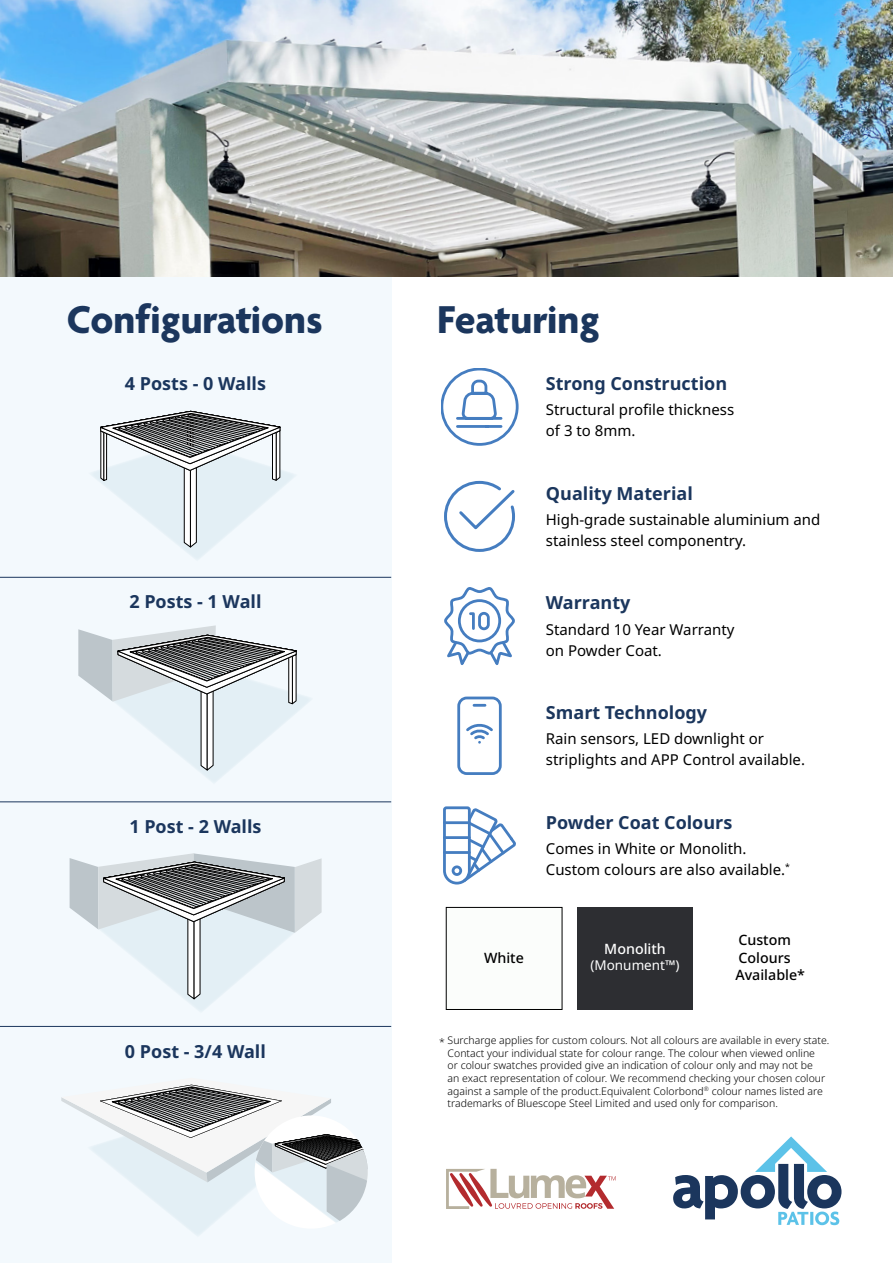
<style>
.page{position:relative;width:893px;height:1263px;background:#fff}
.page>*{position:absolute;margin:0;border:0;box-sizing:border-box;transform-origin:0 0}
.t1{font:700 42px "Agenda One";color:#1b365d}
.t2{font:700 18px "Noto Sans";color:#1b365d}
.t3{font:15px/21px "Noto Sans";color:#000}
.t4{font:500 14.25px/17.1px "Noto Sans";color:#000}
.t5{font:500 14.25px "Noto Sans";color:#fff}
.t6{font:13.5px "Noto Sans";color:#fff}
.t7{font:300 10.5px/12.6px "Noto Sans";color:#000}
</style>
<div class="page">
<div style="left:0;top:270px;width:391px;height:993px;background:#f3f9fd"></div>
<div style="left:440px;top:368px;width:79px;height:78px;border:3px solid #457dc0;border-radius:50%"></div>
<svg style="left:455px;top:378px;width:49px;height:50px"></svg>
<svg style="left:444px;top:480px;width:71px;height:72px"></svg>
<svg style="left:444px;top:587px;width:71px;height:78px"></svg>
<div style="left:478px;top:612px;width:12px;height:18px;border:3px solid #457dc0;border-radius:4px"></div>
<div style="left:457px;top:696px;width:45px;height:79px;border:3px solid #457dc0;border-radius:8px"></div>
<svg style="left:474px;top:704px;width:11px;height:3px"></svg>
<svg style="left:466px;top:724px;width:27px;height:20px"></svg>
<svg style="left:443px;top:806px;width:73px;height:78px"></svg>
<hr style="left:0;top:577px;width:391px;height:1px;background:#1b365d">
<hr style="left:0;top:802px;width:391px;height:1px;background:#1b365d">
<hr style="left:0;top:1026px;width:391px;height:1px;background:#1b365d">
<img style="left:0;top:0;width:893px;height:276px">
<svg style="left:673px;top:1136px;width:168px;height:89px"></svg>
<div style="left:446px;top:907px;width:116px;height:102px;background:#fbfdfb"></div>
<div style="left:446px;top:907px;width:116px;height:103px;border:1px solid #000"></div>
<div style="left:577px;top:907px;width:116px;height:102px;background:#2d2e32"></div>
<svg style="left:92px;top:411px;width:202px;height:148px"></svg>
<svg style="left:78px;top:625px;width:232px;height:157px"></svg>
<svg style="left:70px;top:853px;width:252px;height:158px"></svg>
<svg style="left:61px;top:1084px;width:307px;height:151px"></svg>
<svg style="left:446px;top:1169px;width:170px;height:40px"></svg>
<h1 class="t1" style="left:67px;top:296px;width:257px">Configurations</h1>
<h1 class="t1" style="left:437px;top:296px;width:164px">Featuring</h1>
<h2 class="t2" style="left:125px;top:371px;width:143px">4 Posts - 0 Walls</h2>
<h2 class="t2" style="left:546px;top:371px;width:183px">Strong Construction</h2>
<h3 class="t3" style="left:546px;top:400px;width:190px">Structural profile thickness of 3 to 8mm.</h3>
<h2 class="t2" style="left:546px;top:480px;width:149px">Quality Material</h2>
<h3 class="t3" style="left:546px;top:509px;width:276px">High-grade sustainable aluminium and stainless steel componentry.</h3>
<h2 class="t2" style="left:129px;top:588px;width:134px">2 Posts - 1 Wall</h2>
<h2 class="t2" style="left:546px;top:590px;width:86px">Warranty</h2>
<h3 class="t3" style="left:546px;top:619px;width:190px">Standard 10 Year Warranty on Powder Coat.</h3>
<h2 class="t2" style="left:546px;top:700px;width:163px">Smart Technology</h2>
<h3 class="t3" style="left:546px;top:729px;width:261px">Rain sensors, LED downlight or striplights and APP Control available.</h3>
<h2 class="t2" style="left:129px;top:813px;width:134px">1 Post - 2 Walls</h2>
<h2 class="t2" style="left:546px;top:809px;width:188px">Powder Coat Colours</h2>
<h3 class="t3" style="left:546px;top:838px;width:246px">Comes in White or Monolith.<br>Custom colours are also available.<sup>*</sup></h3>
<h3 class="t4" style="left:484px;top:950px;width:41px">White</h3>
<h3 class="t5" style="left:604px;top:939px;width:63px">Monolith</h3>
<p class="t6" style="left:590px;top:956px;width:91px">(Monument™)</p>
<h3 class="t4" style="left:735px;top:932px;width:71px">Custom<br>Colours<br>Available*</h3>
<h2 class="t2" style="left:125px;top:1039px;width:142px">0 Post - 3/4 Wall</h2>
<p class="t7" style="left:448px;top:1034px;width:383px;text-indent:-9px">* Surcharge applies for custom colours. Not all colours are available in every state.<br>Contact your individual state for colour range. The colour when viewed online<br>or colour swatches provided give an indication of colour only and may not be<br>an exact representation of colour. We recommend checking your chosen colour against a sample of the product.Equivalent Colorbond<sup>®</sup> colour names listed are trademarks of Bluescope Steel Limited and used only for comparison.</p>
</div>
